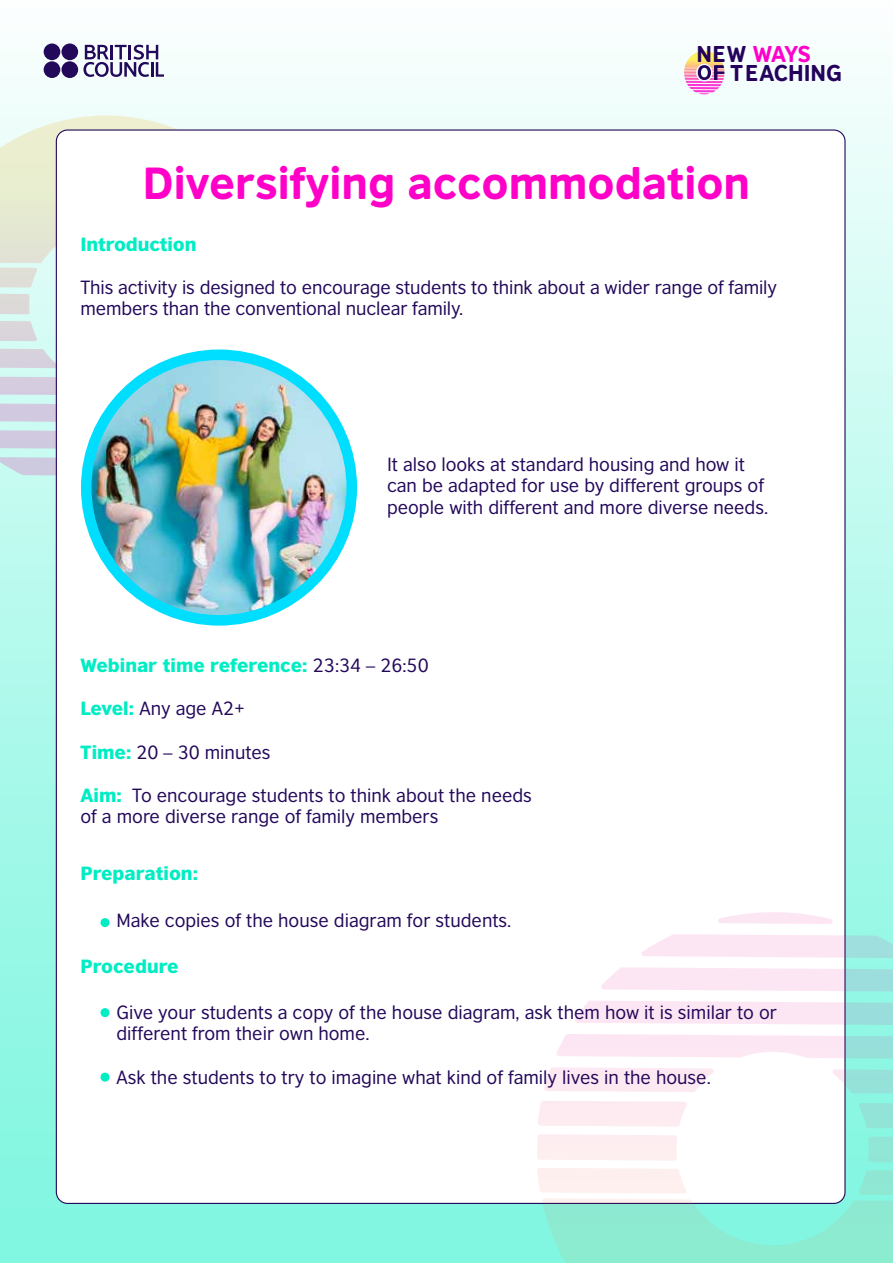
<style>
.page{position:relative;width:893px;height:1263px;background:#fff}
.page>*{position:absolute;margin:0;border:0;box-sizing:border-box;transform-origin:0 0}
.t1{font:42.45px "British Council Sans Headline";color:#ff00c8}
.t2{font:21.6px/18.5px "British Council Sans Headline";color:#24025b}
.t3{font:18px/21.6px "British Council Sans";color:#23085a}
.t4{font:900 18px "British Council Sans";color:#00edc3}
.s1{color:#f0c}
.s2{font-weight:400;color:#23085a}
.s3{font-weight:900;color:#00edc3}
</style>
<div class="page">
<div style="left:0;top:0;width:893px;height:1263px;background:linear-gradient(to bottom,#f8fefd,#79f6de)"></div>
<svg style="left:0;top:430px;width:56px;height:20px"></svg>
<svg style="left:0;top:457px;width:56px;height:19px"></svg>
<svg style="left:0;top:116px;width:295px;height:254px;background:#e0e9dd"></svg>
<svg style="left:0;top:403px;width:56px;height:20px"></svg>
<svg style="left:0;top:376px;width:56px;height:20px"></svg>
<svg style="left:83px;top:45px;width:81px;height:32px"></svg>
<div style="left:44px;top:61px;width:16px;height:17px;background:#23095a;border-radius:50%"></div>
<div style="left:61px;top:61px;width:17px;height:17px;background:#23095a;border-radius:50%"></div>
<div style="left:44px;top:43px;width:16px;height:17px;background:#23095a;border-radius:50%"></div>
<div style="left:61px;top:43px;width:17px;height:17px;background:#23095a;border-radius:50%"></div>
<div style="left:56px;top:130px;width:789px;height:1073px;background:#fff;border-radius:11px"></div>
<svg style="left:601px;top:967px;width:292px;height:25px;background:#ebe7f1"></svg>
<svg style="left:544px;top:1067px;width:170px;height:25px;background:#fdebf3"></svg>
<svg style="left:833px;top:1069px;width:60px;height:25px"></svg>
<svg style="left:641px;top:934px;width:252px;height:24px;background:#e9e6f0"></svg>
<svg style="left:537px;top:1101px;width:356px;height:162px"></svg>
<svg style="left:575px;top:1000px;width:318px;height:25px;background:#ece7f1"></svg>
<svg style="left:557px;top:1034px;width:336px;height:25px;background:#ede8f1"></svg>
<svg style="left:718px;top:912px;width:115px;height:12px"></svg>
<svg style="left:684px;top:51px;width:40px;height:43px"></svg>
<div style="left:100px;top:918px;width:10px;height:9px;background:#00edc3;border-radius:50%"></div>
<div style="left:100px;top:1008px;width:10px;height:9px;background:#00edc3;border-radius:50%"></div>
<div style="left:100px;top:1073px;width:10px;height:9px;background:#00edc3;border-radius:50%"></div>
<img style="left:86px;top:355px;width:266px;height:265px;border-radius:133px">
<div style="left:81px;top:349px;width:276px;height:277px;border:11px solid #00deff;border-radius:50%"></div>
<p class="t2" style="left:730px;top:44px;width:113px;text-indent:-34px">NEW <span class="s1">WAYS<br></span>TEACHING</p>
<h1 class="t1" style="left:143px;top:150px;width:609px">Diversifying accommodation</h1>
<p class="t4" style="left:80px;top:227px;width:117px">Introduction</p>
<p class="t3" style="left:80px;top:275px;width:698px">This activity is designed to encourage students to think about a wider range of family members than the conventional nuclear family.</p>
<p class="t3" style="left:387px;top:452px;width:383px">It also looks at standard housing and how it can be adapted for use by different groups of people with different and more diverse needs.</p>
<p class="t4" style="left:80px;top:649px;width:350px">Webinar time reference: <span class="s2">23:34 – 26:50</span></p>
<p class="t3" style="left:80px;top:696px;width:166px"><span class="s3">Level:</span> Any age A2+</p>
<p class="t3" style="left:80px;top:739px;width:192px"><span class="s3">Time:</span> 20 – 30 minutes</p>
<p class="t3" style="left:80px;top:783px;width:453px"><span class="s3">Aim:</span> To encourage students to think about the needs of a more diverse range of family members</p>
<p class="t4" style="left:80px;top:857px;width:119px">Preparation:</p>
<p class="t3" style="left:116px;top:908px;width:396px">Make copies of the house diagram for students.</p>
<p class="t4" style="left:80px;top:950px;width:100px">Procedure</p>
<p class="t3" style="left:116px;top:1000px;width:662px">Give your students a copy of the house diagram, ask them how it is similar to or different from their own home.</p>
<p class="t3" style="left:116px;top:1064px;width:596px">Ask the students to try to imagine what kind of family lives in the house.</p>
</div>
